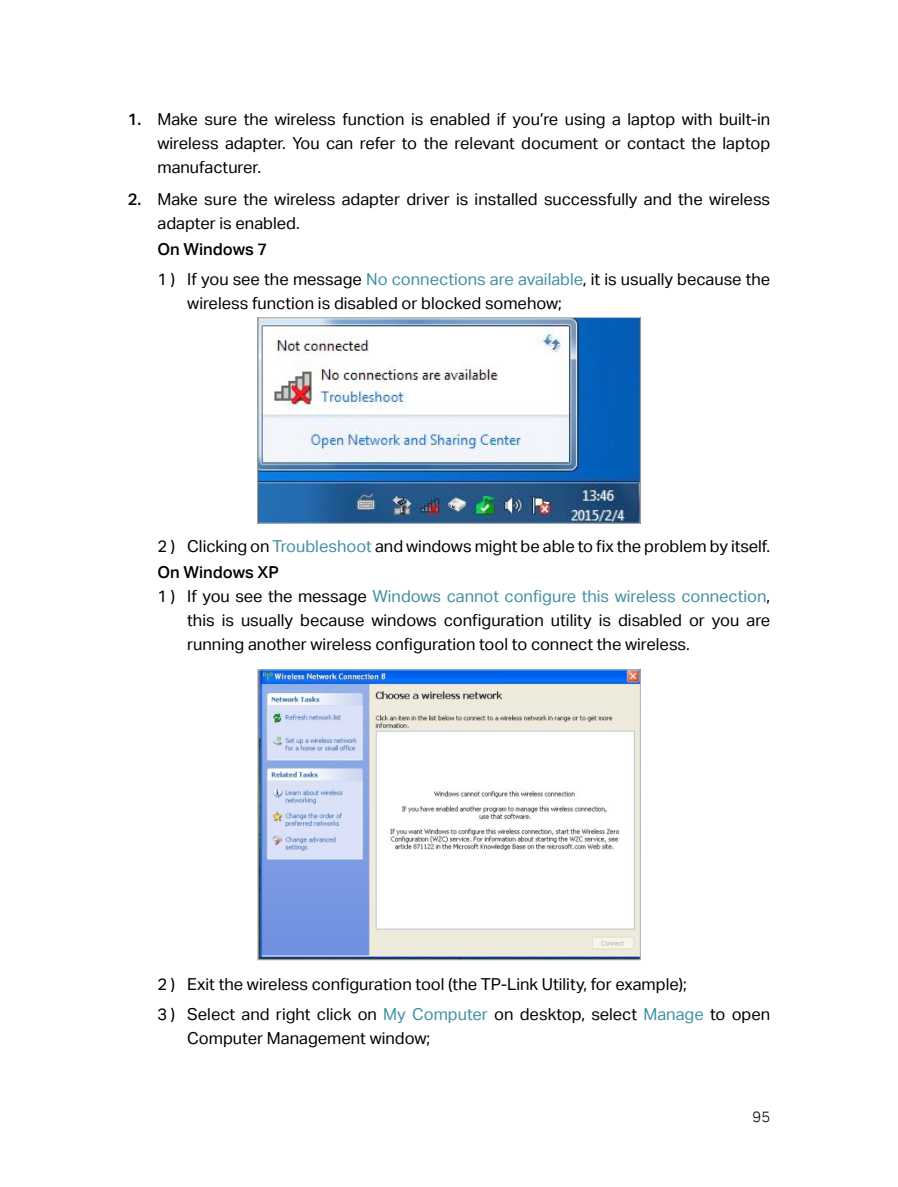
<style>
.page{position:relative;width:898px;height:1187px;background:#fff}
.page>*{position:absolute;margin:0;border:0;box-sizing:border-box;transform-origin:0 0}
.t1{font:16.5px/24px "TP Link Aktiv Regular";color:#000}
.图片有缩进{font:16.5px "TP Link Aktiv Medium";color:#000}
.t2{font:15px "TP Link Aktiv Light";color:#000}
.s1{font-family:"TP Link Aktiv Medium"}
.s2{color:#4290a2}
</style>
<div class="page">
<img style="left:259px;top:319px;width:379px;height:202px">
<div style="left:257px;top:317px;width:383px;height:206px;border:1px solid #bfc0c0"></div>
<img style="left:259px;top:671px;width:379px;height:287px">
<div style="left:257px;top:669px;width:383px;height:291px;border:1px solid #bfc0c0"></div>
<p class="t1" style="left:157px;top:107px;width:614px;text-align:justify;text-indent:-30px"><span class="s1">1.</span> Make sure the wireless function is enabled if you’re using a laptop with built-in wireless adapter. You can refer to the relevant document or contact the laptop manufacturer.</p>
<p class="t1" style="left:157px;top:188px;width:614px;text-indent:-30px"><span class="s1">2.</span> Make sure the wireless adapter driver is installed successfully and the wireless adapter is enabled.</p>
<p class="图片有缩进" style="left:157px;top:240px;width:111px">On Windows 7</p>
<p class="t1" style="left:187px;top:267px;width:584px;text-indent:-30px">1 ) If you see the message <span class="s2">No connections are available</span>, it is usually because the wireless function is disabled or blocked somehow;</p>
<p class="t1" style="left:157px;top:534px;width:614px">2 ) Clicking on <span class="s2">Troubleshoot</span> and windows might be able to fix the problem by itself.</p>
<p class="图片有缩进" style="left:157px;top:563px;width:123px">On Windows XP</p>
<p class="t1" style="left:187px;top:584px;width:584px;text-align:justify;text-indent:-30px">1 ) If you see the message <span class="s2">Windows cannot configure this wireless connection</span>, this is usually because windows configuration utility is disabled or you are running another wireless configuration tool to connect the wireless.</p>
<p class="t1" style="left:157px;top:971px;width:530px">2 ) Exit the wireless configuration tool (the TP-Link Utility, for example);</p>
<p class="t1" style="left:187px;top:1001px;width:584px;text-indent:-30px">3 ) Select and right click on <span class="s2">My Computer</span> on desktop, select <span class="s2">Manage</span> to open<br>Computer Management window;</p>
<p class="t2" style="left:752px;top:1107px;width:19px">95</p>
</div>
